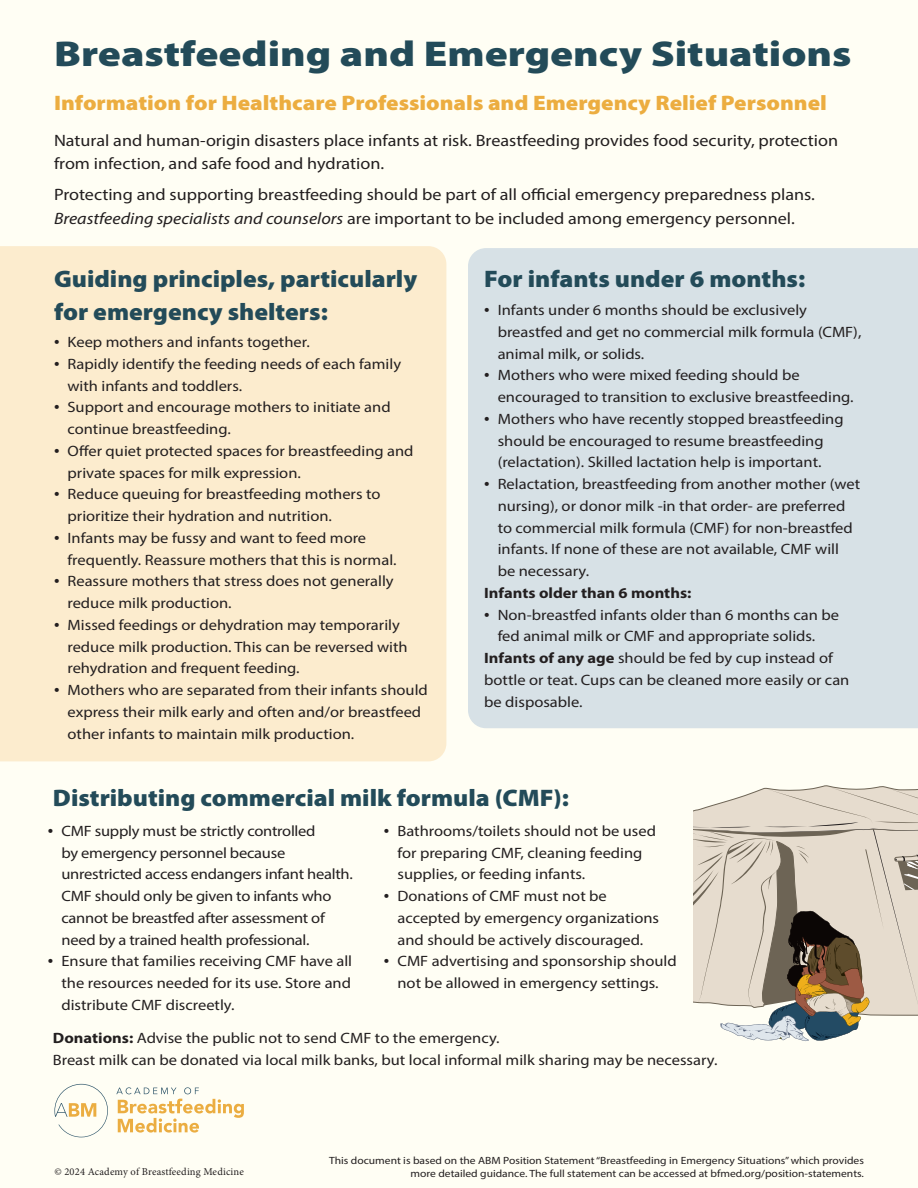
<style>
.page{position:relative;width:918px;height:1188px;background:#fffef4}
.page>*{position:absolute;margin:0;border:0;box-sizing:border-box;transform-origin:0 0}
.t1{font:900 36px "Myriad Pro";color:#234b59;scale:1.19 1}
.t2{font:900 24px/33px "Myriad Pro";color:#234b59;scale:1.06 1}
.t3{font:900 21px "Myriad Pro";color:#ecad40;scale:1.1 1}
.t4{font:16.5px/22.5px "Myriad Pro";color:#231f20;scale:1.1 1}
.t5{font:15px/21.8px "Myriad Pro";color:#231f20;scale:1.1 1}
.t6{font:700 15px "Myriad Pro";color:#231f20;scale:1.1 1}
.t7{font:10.5px/13.2px "Myriad Pro";color:#231f20;text-align:right;scale:1.1 1}
.t8{font:10.5px "Minion Pro";letter-spacing:.015em;color:#231f20}
.s1{font-style:italic}
.s2{font-size:19.5px}
.s3{font-weight:700}
</style>
<div class="page">
<div style="left:0;top:246px;width:446px;height:515px;background:#fcecce"></div>
<div style="left:468px;top:248px;width:450px;height:480px;background:#d7e1e6"></div>
<svg style="left:54px;top:1084px;width:54px;height:53px"></svg>
<svg style="left:116px;top:1087px;width:128px;height:46px"></svg>
<svg style="left:693px;top:787px;width:225px;height:254px;background:#c8bfb1"></svg>
<h1 class="t1" style="left:54px;top:30px;width:672px">Breastfeeding and Emergency Situations</h1>
<h3 class="t3" style="left:54px;top:89px;width:704px">Information for Healthcare Professionals and Emergency Relief Personnel</h3>
<p class="t4" style="left:54px;top:129px;width:714px">Natural and human-origin disasters place infants at risk. Breastfeeding provides food security, protection from infection, and safe food and hydration.</p>
<p class="t4" style="left:54px;top:183px;width:693px;line-height:23.1px">Protecting and supporting breastfeeding should be part of all official emergency preparedness plans.<br><span class="s1">Breastfeeding specialists and counselors</span> are important to be included among emergency personnel.</p>
<h2 class="t2" style="left:54px;top:261px;width:344px">Guiding principles, particularly for emergency shelters:</h2>
<h2 class="t2" style="left:484px;top:261px;width:304px">For infants under 6 months:</h2>
<p class="t5" style="left:498px;top:299px;width:332px;text-indent:-14px"><span class="s2">•</span> Infants under 6 months should be exclusively breastfed and get no commercial milk formula (CMF), animal milk, or solids.</p>
<p class="t5" style="left:498px;top:364px;width:325px;text-indent:-14px"><span class="s2">•</span> Mothers who were mixed feeding should be encouraged to transition to exclusive breastfeeding.</p>
<p class="t5" style="left:484px;top:408px;width:328px;text-align:center"><span class="s2">•</span> Mothers who have recently stopped breastfeeding should be encouraged to resume breastfeeding (relactation). Skilled lactation help is important.</p>
<p class="t5" style="left:498px;top:473px;width:331px;text-indent:-14px"><span class="s2">•</span> Relactation, breastfeeding from another mother (wet nursing), or donor milk -in that order- are preferred to commercial milk formula (CMF) for non-breastfed infants. If none of these are not available, CMF will be necessary.</p>
<p class="t6" style="left:484px;top:583px;width:190px">Infants older than 6 months:</p>
<p class="t5" style="left:484px;top:604px;width:324px"><span class="s2">•</span> Non-breastfed infants older than 6 months can be</p>
<p class="t5" style="left:498px;top:625px;width:290px">fed animal milk or CMF and appropriate solids.</p>
<p class="t5" style="left:484px;top:647px;width:319px"><span class="s3">Infants of any age</span> should be fed by cup instead of</p>
<p class="t5" style="left:484px;top:669px;width:334px">bottle or teat. Cups can be cleaned more easily or can</p>
<p class="t5" style="left:484px;top:691px;width:91px">be disposable.</p>
<p class="t5" style="left:54px;top:331px;width:234px"><span class="s2">•</span> Keep mothers and infants together.</p>
<p class="t5" style="left:68px;top:353px;width:305px;text-indent:-14px"><span class="s2">•</span> Rapidly identify the feeding needs of each family with infants and toddlers.</p>
<p class="t5" style="left:68px;top:396px;width:295px;text-indent:-14px"><span class="s2">•</span> Support and encourage mothers to initiate and continue breastfeeding.</p>
<p class="t5" style="left:68px;top:440px;width:316px;text-indent:-14px"><span class="s2">•</span> Offer quiet protected spaces for breastfeeding and private spaces for milk expression.</p>
<p class="t5" style="left:68px;top:483px;width:286px;text-indent:-14px"><span class="s2">•</span> Reduce queuing for breastfeeding mothers to prioritize their hydration and nutrition.</p>
<p class="t5" style="left:68px;top:527px;width:301px;text-indent:-14px"><span class="s2">•</span> Infants may be fussy and want to feed more frequently. Reassure mothers that this is normal.</p>
<p class="t5" style="left:68px;top:570px;width:298px;text-indent:-14px"><span class="s2">•</span> Reassure mothers that stress does not generally reduce milk production.</p>
<p class="t5" style="left:68px;top:614px;width:311px;text-indent:-14px"><span class="s2">•</span> Missed feedings or dehydration may temporarily reduce milk production. This can be reversed with rehydration and frequent feeding.</p>
<p class="t5" style="left:68px;top:679px;width:329px;text-indent:-14px"><span class="s2">•</span> Mothers who are separated from their infants should express their milk early and often and/or breastfeed other infants to maintain milk production.</p>
<h2 class="t2" style="left:53px;top:780px;width:489px">Distributing commercial milk formula (CMF):</h2>
<p class="t5" style="left:61px;top:820px;width:266px;text-indent:-14px"><span class="s2">•</span> CMF supply must be strictly controlled<br>by emergency personnel because unrestricted access endangers infant health.<br>CMF should only be given to infants who cannot be breastfed after assessment of need by a trained health professional.</p>
<p class="t5" style="left:61px;top:950px;width:266px;text-align:justify;text-indent:-14px"><span class="s2">•</span> Ensure that families receiving CMF have all the resources needed for its use. Store and distribute CMF discreetly.</p>
<p class="t5" style="left:397px;top:820px;width:236px;text-indent:-13px"><span class="s2">•</span> Bathrooms/toilets should not be used for preparing CMF, cleaning feeding supplies, or feeding infants.</p>
<p class="t5" style="left:397px;top:885px;width:239px;text-indent:-13px"><span class="s2">•</span> Donations of CMF must not be accepted by emergency organizations and should be actively discouraged.</p>
<p class="t5" style="left:384px;top:950px;width:268px;text-align:center"><span class="s2">•</span> CMF advertising and sponsorship should not be allowed in emergency settings.</p>
<p class="t5" style="left:53px;top:1027px;width:606px"><span class="s3">Donations:</span> Advise the public not to send CMF to the emergency.<br>Breast milk can be donated via local milk banks, but local informal milk sharing may be necessary.</p>
<p class="t8" style="left:54px;top:1165px;width:191px">© 2024 Academy of Breastfeeding Medicine</p>
<p class="t7" style="left:329px;top:1153px;width:488px">This document is based on the ABM Position Statement “Breastfeeding in Emergency Situations” which provides more detailed guidance. The full statement can be accessed at bfmed.org/position-statements.</p>
</div>
